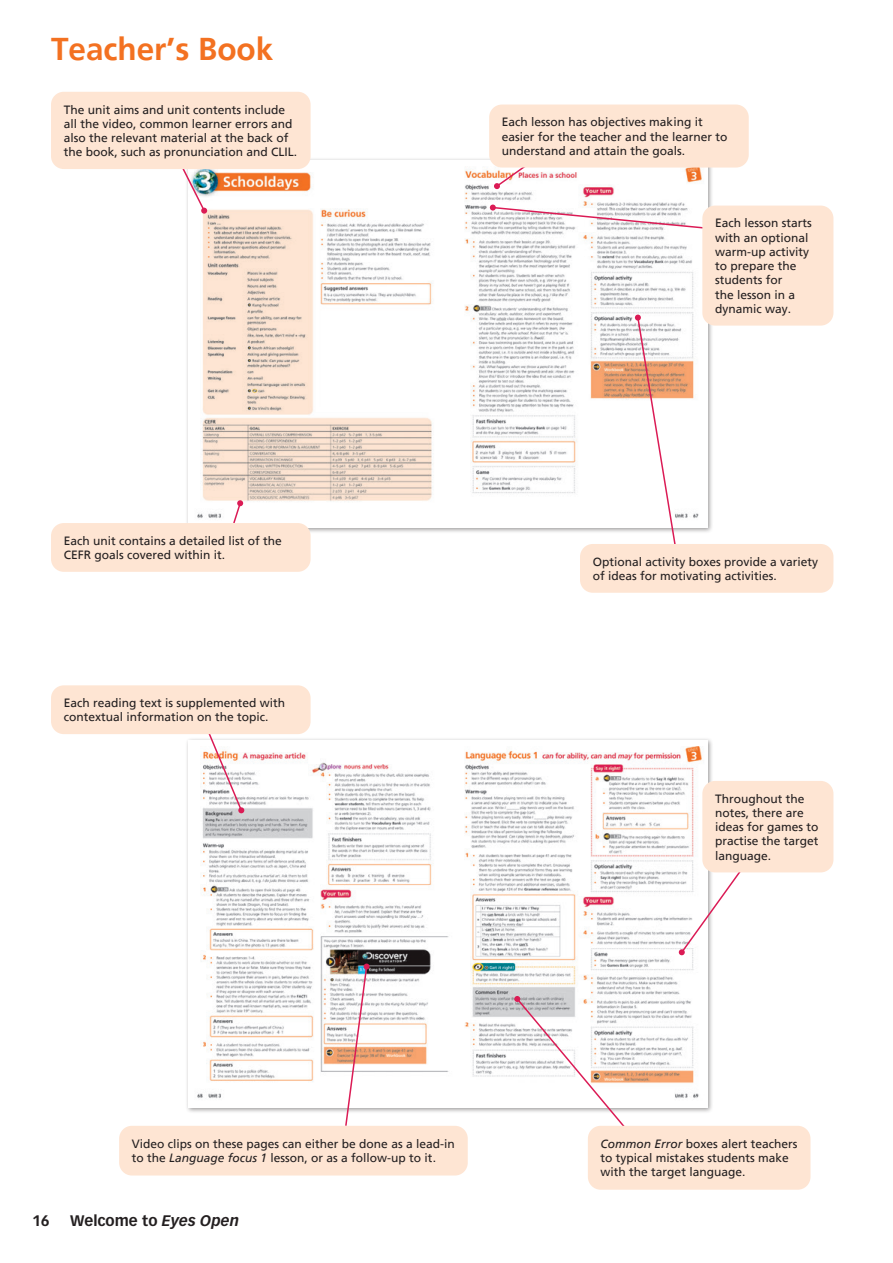
<style>
.page{position:relative;width:893px;height:1263px;background:#fff}
.page>*{position:absolute;margin:0;border:0;box-sizing:border-box;transform-origin:0 0}
._00_page_head_intro{font:700 31.5px "Frutiger LT Std";color:#f37121}
._00_Running_footer{font:700 15px "Vectora LT Std";color:#231f20}
._00_walkthrough_bubb{font:12px/14.2px "Frutiger LT Std";color:#231f20}
.s1{font-style:italic}
</style>
<div class="page">
<div style="left:185px;top:158px;width:529px;height:376px;background:#231f20;opacity:.45"></div>
<img style="left:188px;top:160px;width:519px;height:367px">
<div style="left:185px;top:737px;width:529px;height:377px;background:#231f20;opacity:.45"></div>
<img style="left:188px;top:740px;width:519px;height:367px">
<svg style="left:182px;top:169px;width:25px;height:45px"></svg>
<div style="left:51px;top:92px;width:260px;height:77px;background:#fee5d3;border-radius:13px"></div>
<svg style="left:494px;top:166px;width:42px;height:23px"></svg>
<svg style="left:490px;top:205px;width:219px;height:25px"></svg>
<svg style="left:232px;top:500px;width:11px;height:23px"></svg>
<div style="left:489px;top:105px;width:260px;height:63px;background:#fee5d3;border-radius:13px"></div>
<div style="left:702px;top:206px;width:131px;height:120px;background:#fee5d3;border-radius:13px"></div>
<div style="left:51px;top:523px;width:260px;height:49px;background:#fee5d3;border-radius:13px"></div>
<svg style="left:202px;top:734px;width:42px;height:79px"></svg>
<svg style="left:679px;top:864px;width:67px;height:91px"></svg>
<svg style="left:514px;top:996px;width:123px;height:139px"></svg>
<svg style="left:344px;top:963px;width:26px;height:163px"></svg>
<div style="left:51px;top:685px;width:260px;height:49px;background:#fee5d3;border-radius:13px"></div>
<div style="left:702px;top:781px;width:131px;height:91px;background:#fee5d3;border-radius:13px"></div>
<div style="left:588px;top:1126px;width:222px;height:64px;background:#fee5d3;border-radius:13px"></div>
<div style="left:119px;top:1126px;width:349px;height:49px;background:#fee5d3;border-radius:13px"></div>
<svg style="left:635px;top:315px;width:43px;height:229px"></svg>
<div style="left:580px;top:544px;width:253px;height:49px;background:#fee5d3;border-radius:13px"></div>
<p class="_00_page_head_intro" style="left:51px;top:30px;width:224px">Teacher’s Book</p>
<p class="_00_walkthrough_bubb" style="left:64px;top:102px;width:235px">The unit aims and unit contents include all the video, common learner errors and also the relevant material at the back of the book, such as pronunciation and CLIL.</p>
<p class="_00_walkthrough_bubb" style="left:64px;top:534px;width:220px">Each unit contains a detailed list of the<br>CEFR goals covered within it.</p>
<p class="_00_walkthrough_bubb" style="left:64px;top:696px;width:223px">Each reading text is supplemented with contextual information on the topic.</p>
<p class="_00_walkthrough_bubb" style="left:502px;top:115px;width:227px">Each lesson has objectives making it easier for the teacher and the learner to understand and attain the goals.</p>
<p class="_00_walkthrough_bubb" style="left:715px;top:216px;width:98px">Each lesson starts with an optional warm-up activity to prepare the students for<br>the lesson in a dynamic way.</p>
<p class="_00_walkthrough_bubb" style="left:593px;top:554px;width:227px">Optional activity boxes provide a variety of ideas for motivating activities.</p>
<p class="_00_walkthrough_bubb" style="left:715px;top:791px;width:105px">Throughout the notes, there are ideas for games to practise the target language.</p>
<p class="_00_walkthrough_bubb" style="left:132px;top:1136px;width:324px">Video clips on these pages can either be done as a lead-in to the <span class="s1">Language focus 1</span> lesson, or as a follow-up to it.</p>
<p class="_00_Running_footer" style="left:32px;top:1212px;width:19px">16</p>
<p class="_00_Running_footer" style="left:70px;top:1212px;width:171px">Welcome to <span class="s1">Eyes Open</span></p>
<p class="_00_walkthrough_bubb" style="left:601px;top:1136px;width:198px"><span class="s1">Common Error</span> boxes alert teachers to typical mistakes students make with the target language.</p>
</div>
